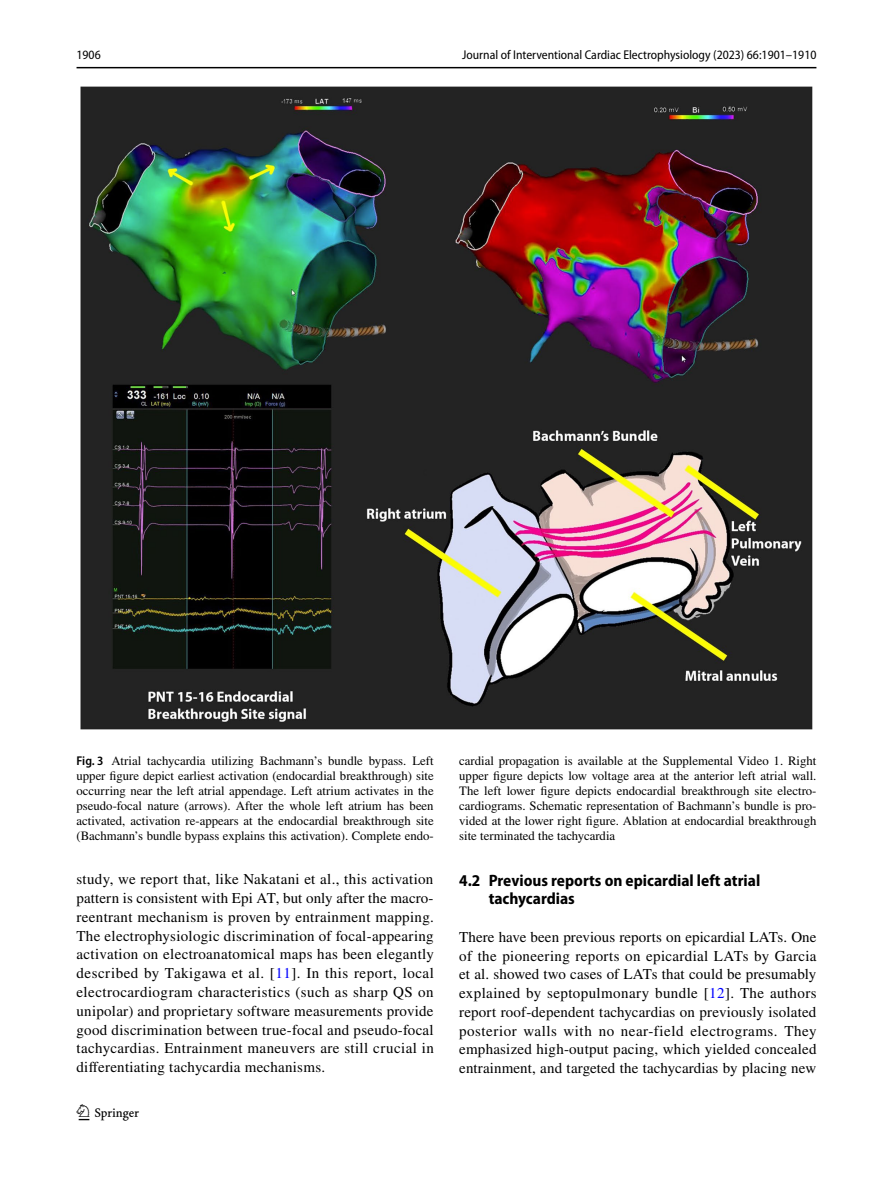
<style>
.page{position:relative;width:893px;height:1187px;background:#fff}
.page>*{position:absolute;margin:0;border:0;box-sizing:border-box;transform-origin:0 0}
.t1{font:22.5px "Springnew Regular 2";color:#000}
.t2{font:700 semi-condensed 16.5px/18.8px "Myriad Pro";color:#000}
.t3{font:15px/18.8px "STIX";letter-spacing:.01em;color:#000;text-align:justify}
.t4{font:12.75px/15px "STIX";color:#000;text-align:justify}
.t5{font:semi-condensed 12.75px "Myriad Pro";color:#000}
.s1{font-family:"Myriad Pro";font-weight:600;font-stretch:semi-condensed}
.s2{color:#00f}
</style>
<div class="page">
<hr style="left:77px;top:67px;width:739px;height:1px;background:#000">
<img style="left:81px;top:87px;width:731px;height:642px">
<p class="t5" style="left:77px;top:48px;width:26px">1906</p>
<p class="t5" style="left:462px;top:48px;width:356px">Journal of Interventional Cardiac Electrophysiology (2023) 66:1901–1910</p>
<p class="t4" style="left:77px;top:753px;width:359px"><span class="s1">Fig. 3</span> Atrial tachycardia utilizing Bachmann’s bundle bypass. Left upper figure depict earliest activation (endocardial breakthrough) site occurring near the left atrial appendage. Left atrium activates in the pseudo-focal nature (arrows). After the whole left atrium has been activated, activation re-appears at the endocardial breakthrough site (Bachmann’s bundle bypass explains this activation). Complete endo-</p>
<p class="t4" style="left:459px;top:753px;width:359px">cardial propagation is available at the Supplemental Video 1. Right upper figure depicts low voltage area at the anterior left atrial wall.<br>The left lower figure depicts endocardial breakthrough site electro&shy;cardiograms. Schematic representation of Bachmann’s bundle is pro&shy;vided at the lower right figure. Ablation at endocardial breakthrough site terminated the tachycardia</p>
<p class="t3" style="left:77px;top:871px;width:359px">study, we report that, like Nakatani et al., this activation pattern is consistent with Epi AT, but only after the macro&shy;reentrant mechanism is proven by entrainment mapping.<br>The electrophysiologic discrimination of focal-appearing activation on electroanatomical maps has been elegantly described by Takigawa et al. [<span class="s2">11</span>]. In this report, local electrocardiogram characteristics (such as sharp QS on unipolar) and proprietary software measurements provide good discrimination between true-focal and pseudo-focal tachycardias. Entrainment maneuvers are still crucial in differentiating tachycardia mechanisms.</p>
<p class="t2" style="left:489px;top:870px;width:273px;text-indent:-29px">4.2 Previous reports on epicardial left atrial tachycardias</p>
<p class="t3" style="left:459px;top:928px;width:359px">There have been previous reports on epicardial LATs. One of the pioneering reports on epicardial LATs by Garcia et al. showed two cases of LATs that could be presumably explained by septopulmonary bundle [<span class="s2">12</span>]. The authors report roof-dependent tachycardias on previously isolated posterior walls with no near-field electrograms. They emphasized high-output pacing, which yielded concealed entrainment, and targeted the tachycardias by placing new</p>
<h1 class="t1" style="left:79px;top:1104px;width:62px">1 3</h1>
</div>
